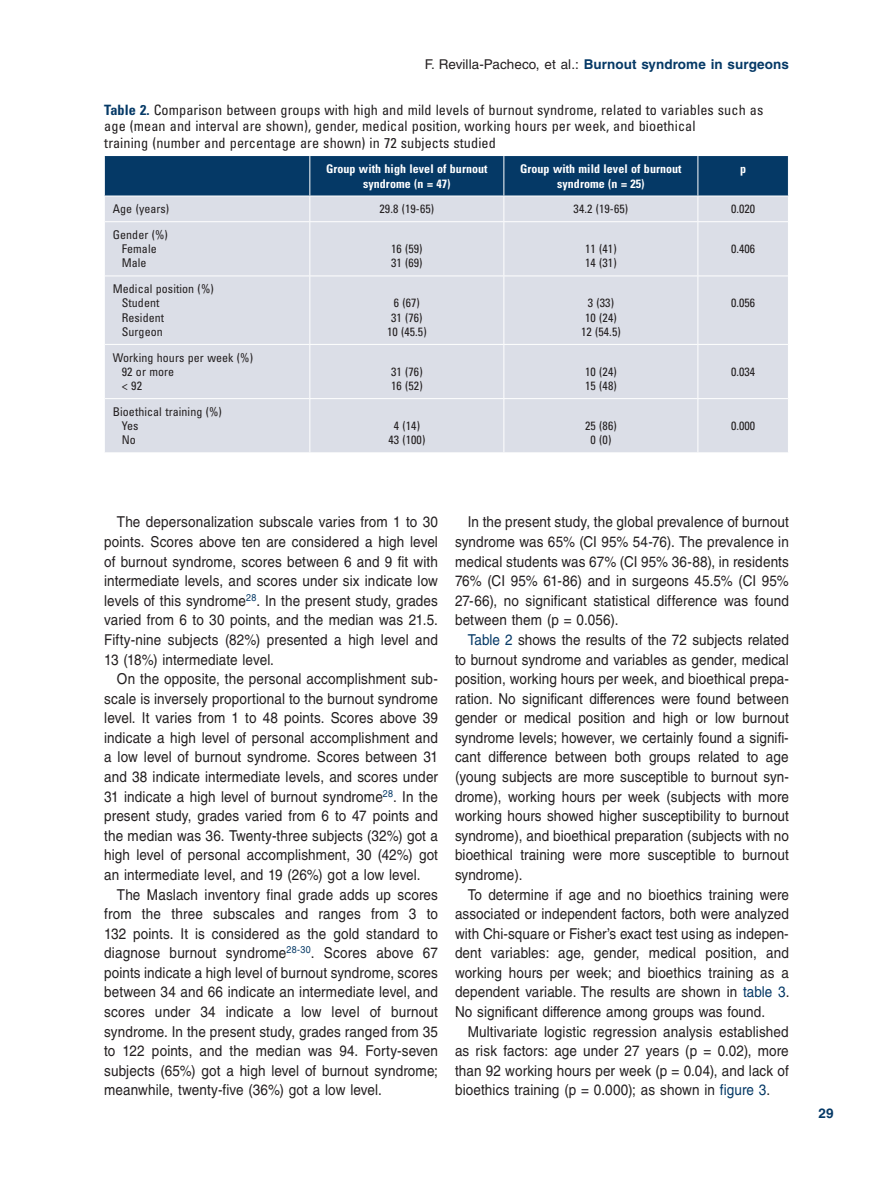
<style>
.page{position:relative;width:893px;height:1191px;background:#fff}
.page>*{position:absolute;margin:0;border:0;box-sizing:border-box;transform-origin:0 0}
.t1{font:15px/19.6px "Helvetica LT Std";letter-spacing:.005em;color:#231f20;text-align:justify;scale:.9 1}
.t2{font:condensed 14.25px/16.5px "Univers LT Std";letter-spacing:.005em;color:#231f20}
.t3{font:700 13.5px "Helvetica LT Std";letter-spacing:.005em;color:#053966}
.t4{font:condensed 12px/14.2px "Univers LT Std";letter-spacing:.005em;color:#231f20}
.t5{font:700 condensed 12px/14.2px "Univers LT Std";letter-spacing:.005em;color:#fff;text-align:center}
.s1{font-weight:400;color:#231f20}
.s2{font-weight:700;color:#053966}
.s3{color:#053966}
</style>
<div class="page">
<div style="left:105px;top:222px;width:683px;height:230px;background:#dbdee7"></div>
<svg style="left:105px;top:156px;width:683px;height:65px;background:#587998"></svg>
<hr style="left:309px;top:222px;width:1px;height:53px;background:#fff">
<hr style="left:503px;top:222px;width:1px;height:53px;background:#fff">
<hr style="left:697px;top:222px;width:1px;height:53px;background:#fff">
<hr style="left:105px;top:275px;width:205px;height:1px;background:#fff">
<hr style="left:310px;top:275px;width:194px;height:1px;background:#fff">
<hr style="left:309px;top:276px;width:1px;height:68px;background:#fff">
<hr style="left:504px;top:275px;width:194px;height:1px;background:#fff">
<hr style="left:503px;top:276px;width:1px;height:68px;background:#fff">
<hr style="left:698px;top:275px;width:90px;height:1px;background:#fff">
<hr style="left:697px;top:276px;width:1px;height:68px;background:#fff">
<hr style="left:105px;top:344px;width:205px;height:1px;background:#fff">
<hr style="left:310px;top:344px;width:194px;height:1px;background:#fff">
<hr style="left:309px;top:345px;width:1px;height:53px;background:#fff">
<hr style="left:504px;top:344px;width:194px;height:1px;background:#fff">
<hr style="left:503px;top:345px;width:1px;height:53px;background:#fff">
<hr style="left:698px;top:344px;width:90px;height:1px;background:#fff">
<hr style="left:697px;top:345px;width:1px;height:53px;background:#fff">
<hr style="left:105px;top:398px;width:205px;height:1px;background:#fff">
<hr style="left:310px;top:398px;width:194px;height:1px;background:#fff">
<hr style="left:309px;top:399px;width:1px;height:53px;background:#fff">
<hr style="left:504px;top:398px;width:194px;height:1px;background:#fff">
<hr style="left:503px;top:399px;width:1px;height:53px;background:#fff">
<hr style="left:698px;top:398px;width:90px;height:1px;background:#fff">
<hr style="left:697px;top:399px;width:1px;height:53px;background:#fff">
<hr style="left:104px;top:196px;width:206px;height:1px;background:#fff">
<hr style="left:310px;top:196px;width:194px;height:1px;background:#fff">
<hr style="left:504px;top:196px;width:194px;height:1px;background:#fff">
<hr style="left:698px;top:196px;width:91px;height:1px;background:#fff">
<p class="t3" style="left:425px;top:56px;width:365px"><span class="s1">F. Revilla-Pacheco, et al.:</span> Burnout syndrome in surgeons</p>
<p class="t2" style="left:104px;top:101px;width:661px"><span class="s2">Table 2.</span> Comparison between groups with high and mild levels of burnout syndrome, related to variables such as age (mean and interval are shown), gender, medical position, working hours per week, and bioethical<br>training (number and percentage are shown) in 72 subjects studied</p>
<p class="t5" style="left:326px;top:162px;width:163px">Group with high level of burnout syndrome (n = 47)</p>
<p class="t5" style="left:520px;top:162px;width:163px">Group with mild level of burnout syndrome (n = 25)</p>
<p class="t5" style="left:740px;top:162px;width:7px">p</p>
<p class="t4" style="left:113px;top:202px;width:58px">Age (years)</p>
<p class="t4" style="left:380px;top:202px;width:56px">29.8 (19‑65)</p>
<p class="t4" style="left:574px;top:202px;width:56px">34.2 (19‑65)</p>
<p class="t4" style="left:731px;top:202px;width:26px">0.020</p>
<p class="t4" style="left:122px;top:227px;width:48px;text-indent:-9px">Gender (%)<br>Female<br>Male</p>
<p class="t4" style="left:391px;top:242px;width:33px">16 (59)<br>31 (69)</p>
<p class="t4" style="left:585px;top:242px;width:33px">11 (41)<br>14 (31)</p>
<p class="t4" style="left:731px;top:242px;width:26px">0.406</p>
<p class="t4" style="left:122px;top:281px;width:93px;text-indent:-9px">Medical position (%)<br>Student<br>Resident<br>Surgeon</p>
<p class="t4" style="left:122px;top:350px;width:133px;text-indent:-9px">Working hours per week (%)<br>92 or more<br>&lt; 92</p>
<p class="t4" style="left:122px;top:404px;width:102px;text-indent:-9px">Bioethical training (%)<br>Yes<br>No</p>
<p class="t4" style="left:387px;top:296px;width:41px;text-align:center">6 (67)<br>31 (76)<br>10 (45.5)</p>
<p class="t4" style="left:581px;top:296px;width:41px;text-align:center">3 (33)<br>10 (24)<br>12 (54.5)</p>
<p class="t4" style="left:731px;top:296px;width:26px">0.056</p>
<p class="t4" style="left:391px;top:364px;width:33px">31 (76)<br>16 (52)</p>
<p class="t4" style="left:585px;top:364px;width:33px">10 (24)<br>15 (48)</p>
<p class="t4" style="left:731px;top:364px;width:26px">0.034</p>
<p class="t4" style="left:388px;top:418px;width:38px;text-align:center">4 (14)<br>43 (100)</p>
<p class="t4" style="left:585px;top:418px;width:33px;text-align:center">25 (86)<br>0 (0)</p>
<p class="t4" style="left:731px;top:418px;width:26px">0.000</p>
<p class="t1" style="left:104px;top:512px;width:372px;text-indent:13px">The depersonalization subscale varies from 1 to 30 points. Scores above ten are considered a high level of burnout syndrome, scores between 6 and 9 fit with intermediate levels, and scores under six indicate low levels of this syndrome<sup>28</sup>. In the present study, grades varied from 6 to 30 points, and the median was 21.5.<br>Fifty-nine subjects (82%) presented a high level and 13 (18%) intermediate level.</p>
<p class="t1" style="left:104px;top:669px;width:372px;text-indent:13px">On the opposite, the personal accomplishment sub&shy;scale is inversely proportional to the burnout syndrome level. It varies from 1 to 48 points. Scores above 39 indicate a high level of personal accomplishment and a low level of burnout syndrome. Scores between 31 and 38 indicate intermediate levels, and scores under 31 indicate a high level of burnout syndrome<sup>28</sup>. In the present study, grades varied from 6 to 47 points and the median was 36. Twenty-three subjects (32%) got a high level of personal accomplishment, 30 (42%) got an intermediate level, and 19 (26%) got a low level.</p>
<p class="t1" style="left:104px;top:884px;width:372px;text-indent:13px">The Maslach inventory final grade adds up scores from the three subscales and ranges from 3 to 132 points. It is considered as the gold standard to diagnose burnout syndrome<sup>28-30</sup>. Scores above 67 points indicate a high level of burnout syndrome, scores between 34 and 66 indicate an intermediate level, and scores under 34 indicate a low level of burnout syndrome. In the present study, grades ranged from 35 to 122 points, and the median was 94. Forty-seven subjects (65%) got a high level of burnout syndrome; meanwhile, twenty-five (36%) got a low level.</p>
<p class="t1" style="left:455px;top:512px;width:372px;text-indent:13px">In the present study, the global prevalence of burnout syndrome was 65% (CI 95% 54-76). The prevalence in medical students was 67% (CI 95% 36-88), in residents 76% (CI 95% 61-86) and in surgeons 45.5% (CI 95% 27-66), no significant statistical difference was found between them (p = 0.056).</p>
<p class="t1" style="left:455px;top:630px;width:373px;text-indent:13px"><span class="s3">Table 2</span> shows the results of the 72 subjects related to burnout syndrome and variables as gender, medical position, working hours per week, and bioethical prepa&shy;ration. No significant differences were found between gender or medical position and high or low burnout syndrome levels; however, we certainly found a signifi&shy;cant difference between both groups related to age (young subjects are more susceptible to burnout syn&shy;drome), working hours per week (subjects with more working hours showed higher susceptibility to burnout syndrome), and bioethical preparation (subjects with no bioethical training were more susceptible to burnout syndrome).</p>
<p class="t1" style="left:455px;top:884px;width:373px;text-indent:13px">To determine if age and no bioethics training were associated or independent factors, both were analyzed with Chi-square or Fisher’s exact test using as indepen&shy;dent variables: age, gender, medical position, and working hours per week; and bioethics training as a dependent variable. The results are shown in <span class="s3">table 3</span>.<br>No significant difference among groups was found.</p>
<p class="t1" style="left:455px;top:1021px;width:372px;text-indent:13px">Multivariate logistic regression analysis established as risk factors: age under 27 years (p = 0.02), more than 92 working hours per week (p = 0.04), and lack of bioethics training (p = 0.000); as shown in <span class="s3">figure 3</span>.</p>
<p class="t3" style="left:819px;top:1104px;width:17px">29</p>
</div>
